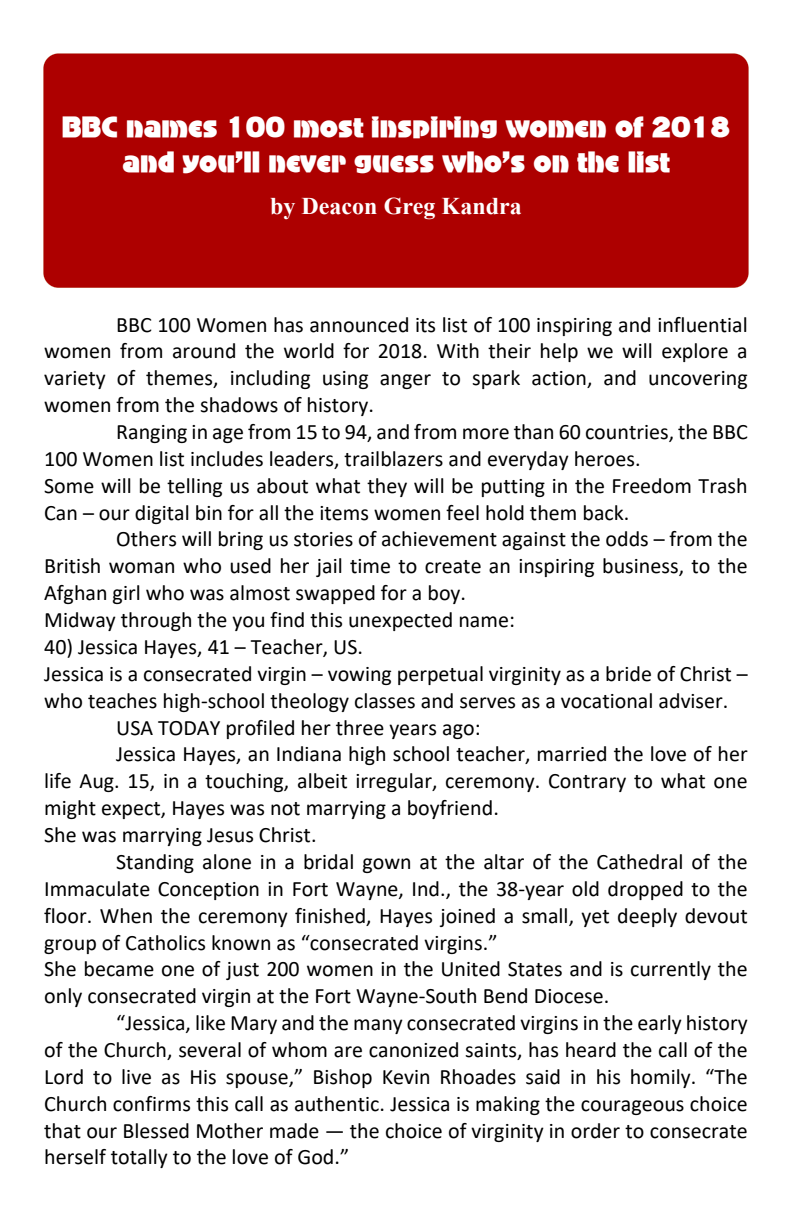
<style>
.page{position:relative;width:792px;height:1224px;background:#fff}
.page>*{position:absolute;margin:0;border:0;box-sizing:border-box;transform-origin:0 0}
.t1{font:28px/34.2px "Adventurer Black SF";color:#fff;text-align:center}
.t2{font:700 24px "Times New Roman";color:#fff}
.t3{font:22px/26.8px "Calibri";color:#000}
</style>
<div class="page">
<div style="left:43px;top:53px;width:706px;height:235px;background:#ad0000"></div>
<p class="t1" style="left:62px;top:110px;width:670px">BBC names 100 most inspiring women of 2018 and you’ll never guess who’s on the list</p>
<p class="t2" style="left:270px;top:197px;width:253px">by Deacon Greg Kandra</p>
<p class="t3" style="left:44px;top:313px;width:705px;text-align:justify;text-indent:72px">BBC 100 Women has announced its list of 100 inspiring and influential women from around the world for 2018. With their help we will explore a variety of themes, including using anger to spark action, and uncovering women from the shadows of history.</p>
<p class="t3" style="left:44px;top:420px;width:705px;text-indent:72px">Ranging in age from 15 to 94, and from more than 60 countries, the BBC 100 Women list includes leaders, trailblazers and everyday heroes.<br>Some will be telling us about what they will be putting in the Freedom Trash Can – our digital bin for all the items women feel hold them back.</p>
<p class="t3" style="left:44px;top:528px;width:705px;text-indent:72px">Others will bring us stories of achievement against the odds – from the British woman who used her jail time to create an inspiring business, to the Afghan girl who was almost swapped for a boy.<br>Midway through the you find this unexpected name:</p>
<p class="t3" style="left:44px;top:635px;width:320px">40) Jessica Hayes, 41 – Teacher, US.</p>
<p class="t3" style="left:44px;top:662px;width:705px">Jessica is a consecrated virgin – vowing perpetual virginity as a bride of Christ –</p>
<p class="t3" style="left:44px;top:689px;width:686px">who teaches high-school theology classes and serves as a vocational adviser.</p>
<p class="t3" style="left:116px;top:716px;width:366px">USA TODAY profiled her three years ago:</p>
<p class="t3" style="left:116px;top:743px;width:633px">Jessica Hayes, an Indiana high school teacher, married the love of her</p>
<p class="t3" style="left:44px;top:769px;width:705px">life Aug. 15, in a touching, albeit irregular, ceremony. Contrary to what one</p>
<p class="t3" style="left:44px;top:796px;width:456px">might expect, Hayes was not marrying a boyfriend.</p>
<p class="t3" style="left:44px;top:823px;width:274px">She was marrying Jesus Christ.</p>
<p class="t3" style="left:116px;top:850px;width:633px">Standing alone in a bridal gown at the altar of the Cathedral of the</p>
<p class="t3" style="left:44px;top:877px;width:705px">Immaculate Conception in Fort Wayne, Ind., the 38-year old dropped to the</p>
<p class="t3" style="left:44px;top:904px;width:705px">floor. When the ceremony finished, Hayes joined a small, yet deeply devout</p>
<p class="t3" style="left:44px;top:931px;width:455px">group of Catholics known as “consecrated virgins.”</p>
<p class="t3" style="left:44px;top:957px;width:705px">She became one of just 200 women in the United States and is currently the</p>
<p class="t3" style="left:44px;top:984px;width:567px">only consecrated virgin at the Fort Wayne-South Bend Diocese.</p>
<p class="t3" style="left:116px;top:1011px;width:633px">“Jessica, like Mary and the many consecrated virgins in the early history</p>
<p class="t3" style="left:44px;top:1038px;width:705px">of the Church, several of whom are canonized saints, has heard the call of the</p>
<p class="t3" style="left:44px;top:1065px;width:705px">Lord to live as His spouse,” Bishop Kevin Rhoades said in his homily. “The</p>
<p class="t3" style="left:44px;top:1092px;width:705px">Church confirms this call as authentic. Jessica is making the courageous choice</p>
<p class="t3" style="left:44px;top:1119px;width:705px">that our Blessed Mother made — the choice of virginity in order to consecrate</p>
<p class="t3" style="left:44px;top:1146px;width:307px">herself totally to the love of God.”</p>
</div>
